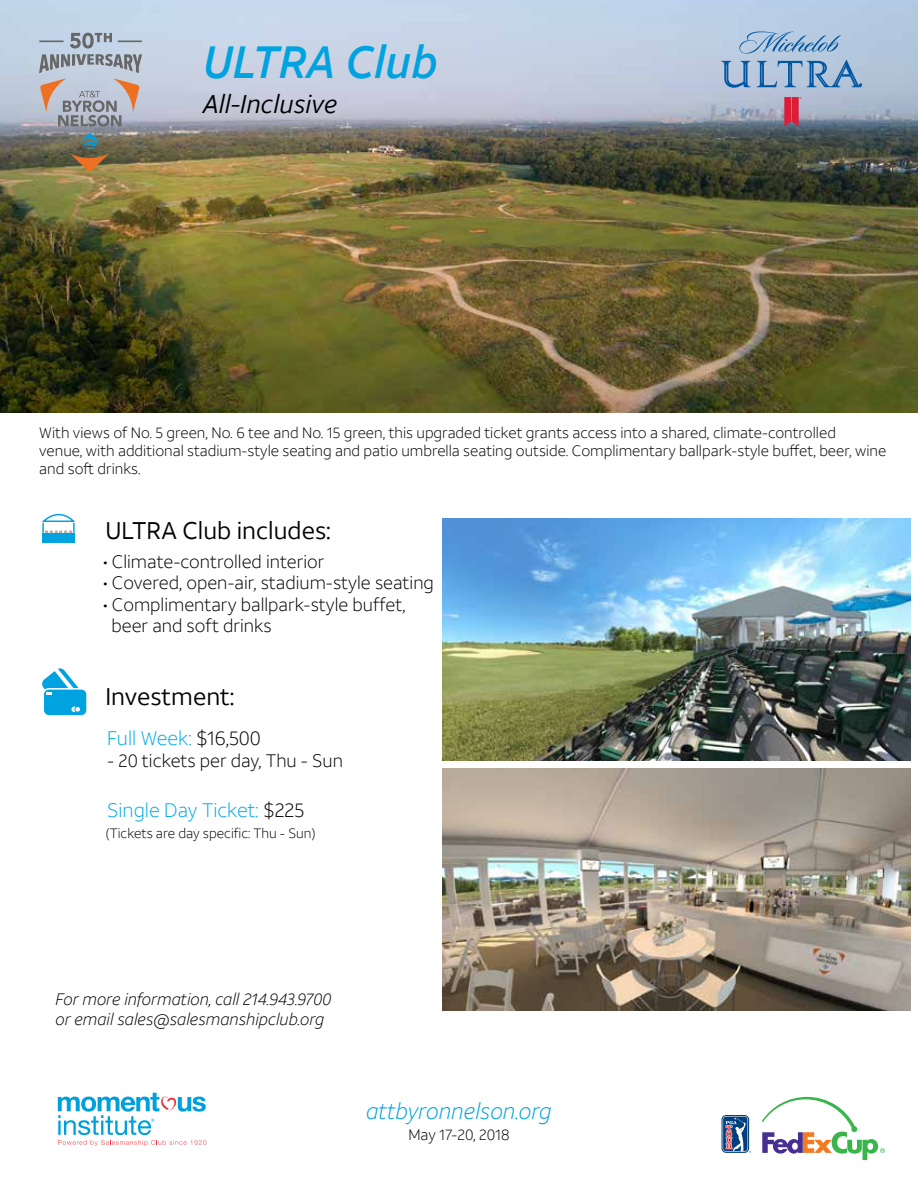
<style>
.page{position:relative;width:918px;height:1188px;background:#fff}
.page>*{position:absolute;margin:0;border:0;box-sizing:border-box;transform-origin:0 0}
.t1{font:italic 500 45px "ATT Aleck Sans";color:#00a3e0}
.t2{font:italic 25.5px "ATT Aleck Sans";color:#000}
.t3{font:24px "ATT Aleck Sans";color:#020202}
.t4{font:italic 300 22.5px "ATT Aleck Sans";color:#00a3e0}
.t5{font:300 19.5px "ATT Aleck Sans";color:#00aae7}
.t6{font:300 18px/21.6px "ATT Aleck Sans";color:#000}
.t7{font:italic 300 16.5px/19.8px "ATT Aleck Sans";color:#020202}
.t8{font:300 15px/18px "ATT Aleck Sans";color:#000}
.t9{font:300 13.5px "ATT Aleck Sans";color:#000}
.s1{color:#000}
</style>
<div class="page">
<img style="left:0;top:0;width:918px;height:412px">
<div style="left:43px;top:688px;width:45px;height:29px;border:2px solid #fff;border-radius:6px"></div>
<svg style="left:42px;top:668px;width:45px;height:48px"></svg>
<div style="left:42px;top:533px;width:33px;height:10px;background:#00a3e0"></div>
<svg style="left:42px;top:513px;width:33px;height:20px"></svg>
<svg style="left:39px;top:33px;width:103px;height:139px;background:#9f9d9c"></svg>
<svg style="left:722px;top:1115px;width:27px;height:38px"></svg>
<div style="left:723px;top:1116px;width:25px;height:36px;background:#7596b9;border-radius:4px"></div>
<svg style="left:723px;top:1117px;width:24px;height:34px"></svg>
<svg style="left:726px;top:1118px;width:25px;height:35px"></svg>
<svg style="left:761px;top:1097px;width:124px;height:63px"></svg>
<img style="left:442px;top:518px;width:468px;height:242px">
<img style="left:442px;top:769px;width:468px;height:242px">
<svg style="left:58px;top:1093px;width:148px;height:53px"></svg>
<svg style="left:739px;top:31px;width:103px;height:23px;background:#97b6d5"></svg>
<svg style="left:722px;top:61px;width:28px;height:27px"></svg>
<svg style="left:757px;top:60px;width:105px;height:27px;background:#85a9cc"></svg>
<svg style="left:784px;top:97px;width:17px;height:29px"></svg>
<h1 class="t1" style="left:203px;top:34px;width:236px">ULTRA Club</h1>
<h2 class="t2" style="left:203px;top:88px;width:136px">All-Inclusive</h2>
<p class="t8" style="left:39px;top:424px;width:849px">With views of No. 5 green, No. 6 tee and No. 15 green, this upgraded ticket grants access into a shared, climate-controlled<br>venue, with additional stadium-style seating and patio umbrella seating outside. Complimentary ballpark-style buffet, beer, wine and soft drinks.</p>
<h3 class="t3" style="left:105px;top:516px;width:227px">ULTRA Club includes:</h3>
<p class="t6" style="left:103px;top:550px;width:223px">• Climate-controlled interior</p>
<p class="t6" style="left:103px;top:572px;width:332px">• Covered, open-air, stadium-style seating</p>
<p class="t6" style="left:111px;top:594px;width:296px;text-indent:-8px">• Complimentary ballpark-style buffet, beer and soft drinks</p>
<h3 class="t3" style="left:105px;top:682px;width:130px">Investment:</h3>
<h3 class="t5" style="left:107px;top:727px;width:155px">Full Week: <span class="s1">$16,500</span></h3>
<p class="t6" style="left:107px;top:750px;width:237px">- 20 tickets per day, Thu - Sun</p>
<h3 class="t5" style="left:107px;top:799px;width:198px">Single Day Ticket: <span class="s1">$225</span></h3>
<p class="t9" style="left:105px;top:825px;width:212px">(Tickets are day specific: Thu - Sun)</p>
<p class="t7" style="left:55px;top:990px;width:277px">For more information, call 214.943.9700 or email sales@salesmanshipclub.org</p>
<h3 class="t4" style="left:366px;top:1097px;width:187px">attbyronnelson.org</h3>
<p class="t8" style="left:408px;top:1126px;width:103px">May 17-20, 2018</p>
</div>
